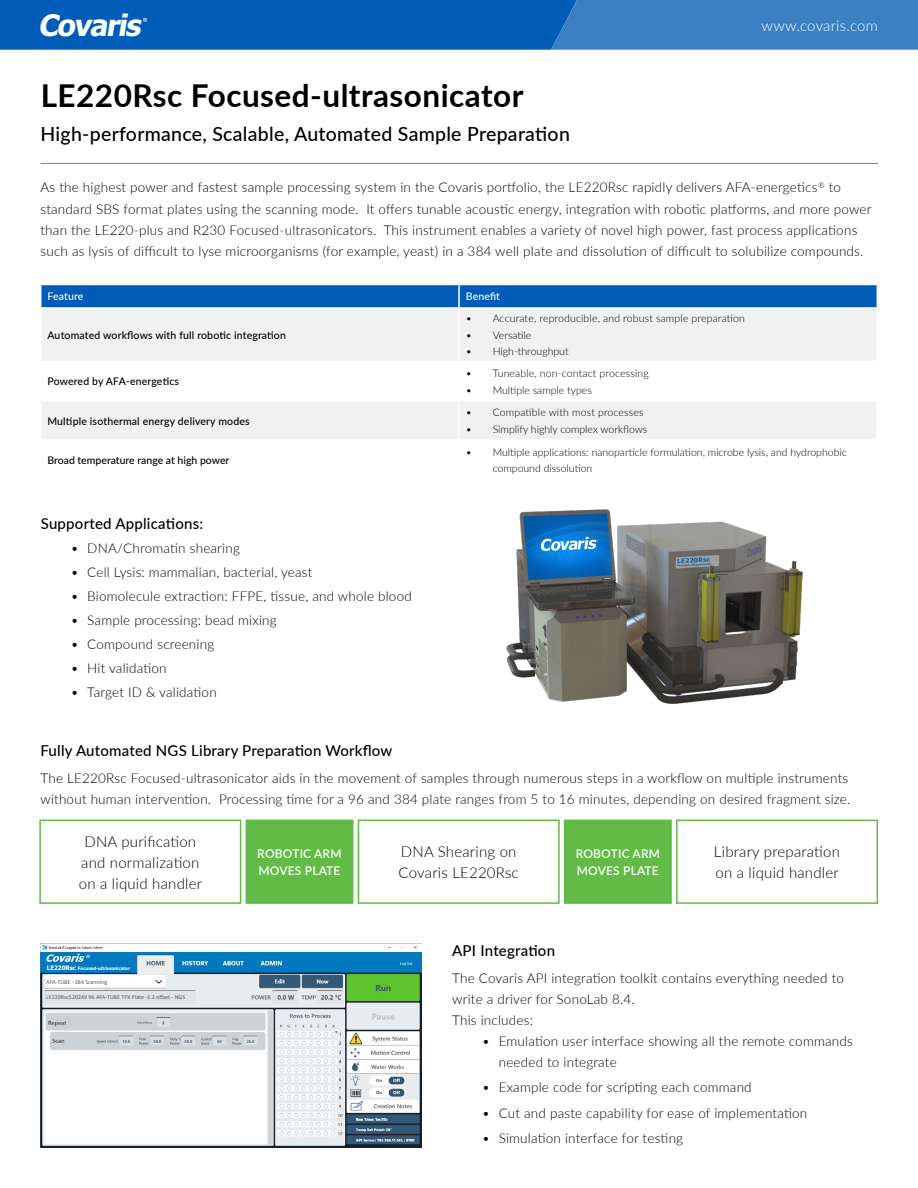
<style>
.page{position:relative;width:918px;height:1188px;background:#fff}
.page>*{position:absolute;margin:0;border:0;box-sizing:border-box;transform-origin:0 0}
.t1{font:700 31.5px "Lato";letter-spacing:.015em;color:#000}
.t2{font:italic 700 29.55px "Tahoma";color:#fff}
.t3{font:500 19.5px "Lato";letter-spacing:.015em;color:#000}
.t4{font:300 15px/21px "Lato";letter-spacing:.015em;color:#000}
.t5{font:500 15px "Lato";letter-spacing:.015em;color:#000}
.t6{font:300 15px "Lato";letter-spacing:.015em;color:#fff}
.t7{font:300 13.5px/21px "Lato";letter-spacing:.015em;color:#000}
.t8{font:600 12px/16.5px "Lato";letter-spacing:.015em;color:#fff}
.t9{font:300 10.5px/16.5px "Lato";color:#000}
.t10{font:500 10.5px "Lato";letter-spacing:.015em;color:#000}
.t11{font:500 10.5px "Lato";letter-spacing:.01em;color:#fff}
.t12{font:6px "Calibri";color:#58595b}
.t13{font:700 4.5px "Tahoma";color:#fff}
.s1{font-size:6px}
</style>
<div class="page">
<svg style="left:0;top:0;width:918px;height:50px;background:#186abd"></svg>
<div style="left:39px;top:820px;width:202px;height:84px;border:2px solid #62bb46"></div>
<div style="left:246px;top:820px;width:107px;height:83px;background:#62bb46"></div>
<div style="left:565px;top:820px;width:106px;height:83px;background:#62bb46"></div>
<div style="left:564px;top:820px;width:108px;height:84px;border:2px solid #62bb46"></div>
<div style="left:358px;top:820px;width:202px;height:84px;border:2px solid #62bb46"></div>
<div style="left:676px;top:820px;width:202px;height:84px;border:2px solid #62bb46"></div>
<hr style="left:41px;top:163px;width:837px;height:1px;background:#808285">
<svg style="left:42px;top:309px;width:834px;height:130px;fill:#f1f1f2"></svg>
<div style="left:40px;top:285px;width:838px;height:22px;background:#005cb9"></div>
<hr style="left:458px;top:309px;width:2px;height:52px;background:#fff">
<hr style="left:40px;top:361px;width:419px;height:1px;background:#fff">
<hr style="left:459px;top:361px;width:419px;height:1px;background:#fff">
<hr style="left:458px;top:362px;width:2px;height:38px;background:#fff">
<hr style="left:40px;top:400px;width:419px;height:2px;background:#fff">
<hr style="left:459px;top:400px;width:419px;height:2px;background:#fff">
<hr style="left:458px;top:402px;width:2px;height:37px;background:#fff">
<img style="left:506px;top:509px;width:297px;height:195px">
<img style="left:41px;top:943px;width:380px;height:205px">
<div style="left:46px;top:991px;width:149px;height:12px;background:#e1e5e8"></div>
<div style="left:46px;top:978px;width:102px;height:8px;background:#fff"></div>
<div style="left:45px;top:964px;width:92px;height:8px;background:#0079c1"></div>
<h2 class="t2" style="left:38px;top:6px;width:111px">Covaris</h2>
<p class="t6" style="left:762px;top:15px;width:118px">www.covaris.com</p>
<h1 class="t1" style="left:41px;top:73px;width:484px">LE220Rsc Focused-ultrasonicator</h1>
<h3 class="t3" style="left:40px;top:120px;width:531px">High-performance, Scalable, Automated Sample Preparation</h3>
<p class="t7" style="left:40px;top:177px;width:833px">As the highest power and fastest sample processing system in the Covaris portfolio, the LE220Rsc rapidly delivers AFA-energetics<sup>®</sup> to standard SBS format plates using the scanning mode. It offers tunable acoustic energy, integration with robotic platforms, and more power than the LE220-plus and R230 Focused-ultrasonicators. This instrument enables a variety of novel high power, fast process applications such as lysis of difficult to lyse microorganisms (for example, yeast) in a 384 well plate and dissolution of difficult to solubilize compounds.</p>
<p class="t11" style="left:47px;top:289px;width:38px">Feature</p>
<p class="t11" style="left:466px;top:289px;width:36px">Benefit</p>
<p class="t10" style="left:47px;top:328px;width:240px">Automated workflows with full robotic integration</p>
<p class="t9" style="left:466px;top:310px;width:281px">• Accurate, reproducible, and robust sample preparation</p>
<p class="t9" style="left:466px;top:327px;width:67px">• Versatile</p>
<p class="t9" style="left:466px;top:343px;width:104px">• High-throughput</p>
<p class="t10" style="left:47px;top:374px;width:133px">Powered by AFA-energetics</p>
<p class="t10" style="left:47px;top:413px;width:204px">Multiple isothermal energy delivery modes</p>
<p class="t9" style="left:466px;top:365px;width:185px">• Tuneable, non-contact processing</p>
<p class="t9" style="left:466px;top:381px;width:128px">• Multiple sample types</p>
<p class="t9" style="left:466px;top:404px;width:179px">• Compatible with most processes</p>
<p class="t9" style="left:466px;top:420px;width:183px">• Simplify highly complex workflows</p>
<p class="t10" style="left:47px;top:453px;width:184px">Broad temperature range at high power</p>
<p class="t9" style="left:493px;top:443px;width:356px;text-indent:-27px">• Multiple applications: nanoparticle formulation, microbe lysis, and hydrophobic compound dissolution</p>
<p class="t5" style="left:41px;top:513px;width:164px">Supported Applications:</p>
<p class="t7" style="left:71px;top:537px;width:171px">• DNA/Chromatin shearing</p>
<p class="t7" style="left:71px;top:561px;width:243px">• Cell Lysis: mammalian, bacterial, yeast</p>
<p class="t7" style="left:71px;top:585px;width:343px">• Biomolecule extraction: FFPE, tissue, and whole blood</p>
<p class="t7" style="left:71px;top:609px;width:207px">• Sample processing: bead mixing</p>
<p class="t7" style="left:71px;top:633px;width:145px">• Compound screening</p>
<p class="t7" style="left:71px;top:657px;width:97px">• Hit validation</p>
<p class="t7" style="left:71px;top:681px;width:147px">• Target ID &amp; validation</p>
<p class="t5" style="left:40px;top:740px;width:353px">Fully Automated NGS Library Preparation Workflow</p>
<p class="t7" style="left:40px;top:767px;width:811px">The LE220Rsc Focused-ultrasonicator aids in the movement of samples through numerous steps in a workflow on multiple instruments without human intervention. Processing time for a 96 and 384 plate ranges from 5 to 16 minutes, depending on desired fragment size.</p>
<p class="t4" style="left:79px;top:830px;width:125px;text-align:center">DNA purification and normalization on a liquid handler</p>
<p class="t4" style="left:399px;top:841px;width:122px">DNA Shearing on<br>Covaris LE220Rsc</p>
<p class="t4" style="left:714px;top:841px;width:128px">Library preparation on a liquid handler</p>
<p class="t8" style="left:257px;top:845px;width:86px">ROBOTIC ARM<br>MOVES PLATE</p>
<p class="t8" style="left:576px;top:845px;width:86px">ROBOTIC ARM<br>MOVES PLATE</p>
<p class="t13" style="left:47px;top:966px;width:85px"><span class="s1">LE220Rsc</span> Focused-ultrasonicator</p>
<p class="t12" style="left:46px;top:978px;width:62px">AFA-TUBE - 384 Scanning</p>
<p class="t12" style="left:46px;top:993px;width:140px">LE220Rsc520249 96 AFA-TUBE TPX Plate -3.2 offset - NGS</p>
<p class="t5" style="left:452px;top:939px;width:104px">API Integration</p>
<p class="t7" style="left:452px;top:967px;width:393px">The Covaris API integration toolkit contains everything needed to write a driver for SonoLab 8.4.<br>This includes:</p>
<p class="t7" style="left:499px;top:1030px;width:356px;text-indent:-16px">• Emulation user interface showing all the remote commands needed to integrate</p>
<p class="t7" style="left:482px;top:1076px;width:271px">• Example code for scripting each command</p>
<p class="t7" style="left:482px;top:1102px;width:327px">• Cut and paste capability for ease of implementation</p>
<p class="t7" style="left:482px;top:1127px;width:202px">• Simulation interface for testing</p>
</div>
